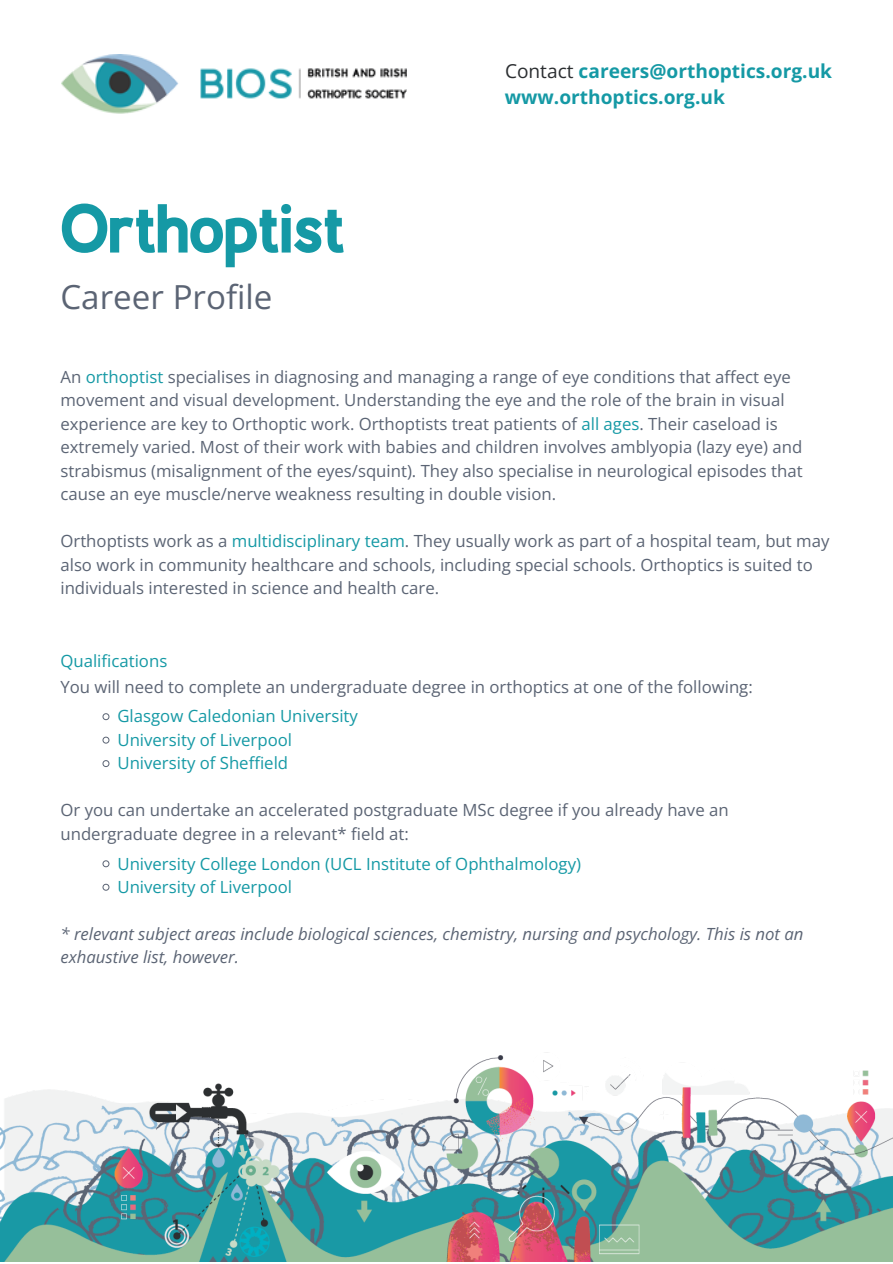
<style>
.page{position:relative;width:893px;height:1264px;background:#fff}
.page>*{position:absolute;margin:0;border:0;box-sizing:border-box;transform-origin:0 0}
.t1{font:700 69.15px "Berlin X";color:#1599a5}
.t2{font:33.15px "Open Sans";color:#5b6474}
.t3{font:700 19.05px "Open Sans";color:#1599a5}
.t4{font:16.8px/23.4px "Open Sans";color:#5b6474}
.t5{font:16.8px "Open Sans";color:#1599a5}
.t6{font:italic 16.8px/23.4px "Open Sans";color:#5b6474}
.s1{font-weight:400;color:#2b2e31}
.s2{color:#1599a5}
</style>
<div class="page">
<img style="left:0;top:1052px;width:892px;height:209px">
<img style="left:61px;top:55px;width:346px;height:58px">
<svg style="left:102px;top:713px;width:7px;height:7px"></svg>
<svg style="left:102px;top:736px;width:7px;height:7px"></svg>
<svg style="left:102px;top:760px;width:7px;height:7px"></svg>
<svg style="left:102px;top:860px;width:7px;height:7px"></svg>
<svg style="left:102px;top:883px;width:7px;height:7px"></svg>
<p class="t1" style="left:60px;top:201px;width:286px">Orthoptist</p>
<p class="t2" style="left:60px;top:273px;width:213px">Career Profile</p>
<p class="t3" style="left:505px;top:58px;width:328px"><span class="s1">Contact</span> careers@orthoptics.org.uk</p>
<p class="t3" style="left:505px;top:84px;width:221px">www.orthoptics.org.uk</p>
<p class="t4" style="left:60px;top:365px;width:743px">An <span class="s2">orthoptist</span> specialises in diagnosing and managing a range of eye conditions that affect eye movement and visual development. Understanding the eye and the role of the brain in visual experience are key to Orthoptic work. Orthoptists treat patients of <span class="s2">all ages</span>. Their caseload is extremely varied. Most of their work with babies and children involves amblyopia (lazy eye) and strabismus (misalignment of the eyes/squint). They also specialise in neurological episodes that cause an eye muscle/nerve weakness resulting in double vision.</p>
<p class="t4" style="left:60px;top:529px;width:770px">Orthoptists work as a <span class="s2">multidisciplinary team</span>. They usually work as part of a hospital team, but may also work in community healthcare and schools, including special schools. Orthoptics is suited to individuals interested in science and health care.</p>
<p class="t5" style="left:60px;top:649px;width:108px">Qualifications</p>
<p class="t4" style="left:60px;top:674px;width:693px">You will need to complete an undergraduate degree in orthoptics at one of the following:</p>
<p class="t5" style="left:117px;top:704px;width:242px">Glasgow Caledonian University</p>
<p class="t5" style="left:117px;top:728px;width:176px">University of Liverpool</p>
<p class="t5" style="left:117px;top:751px;width:172px">University of Sheffield</p>
<p class="t4" style="left:60px;top:798px;width:669px">Or you can undertake an accelerated postgraduate MSc degree if you already have an undergraduate degree in a relevant* field at:</p>
<p class="t5" style="left:117px;top:851px;width:465px">University College London (UCL Institute of Ophthalmology)</p>
<p class="t5" style="left:117px;top:875px;width:176px">University of Liverpool</p>
<p class="t6" style="left:60px;top:921px;width:744px">* relevant subject areas include biological sciences, chemistry, nursing and psychology. This is not an exhaustive list, however.</p>
</div>
